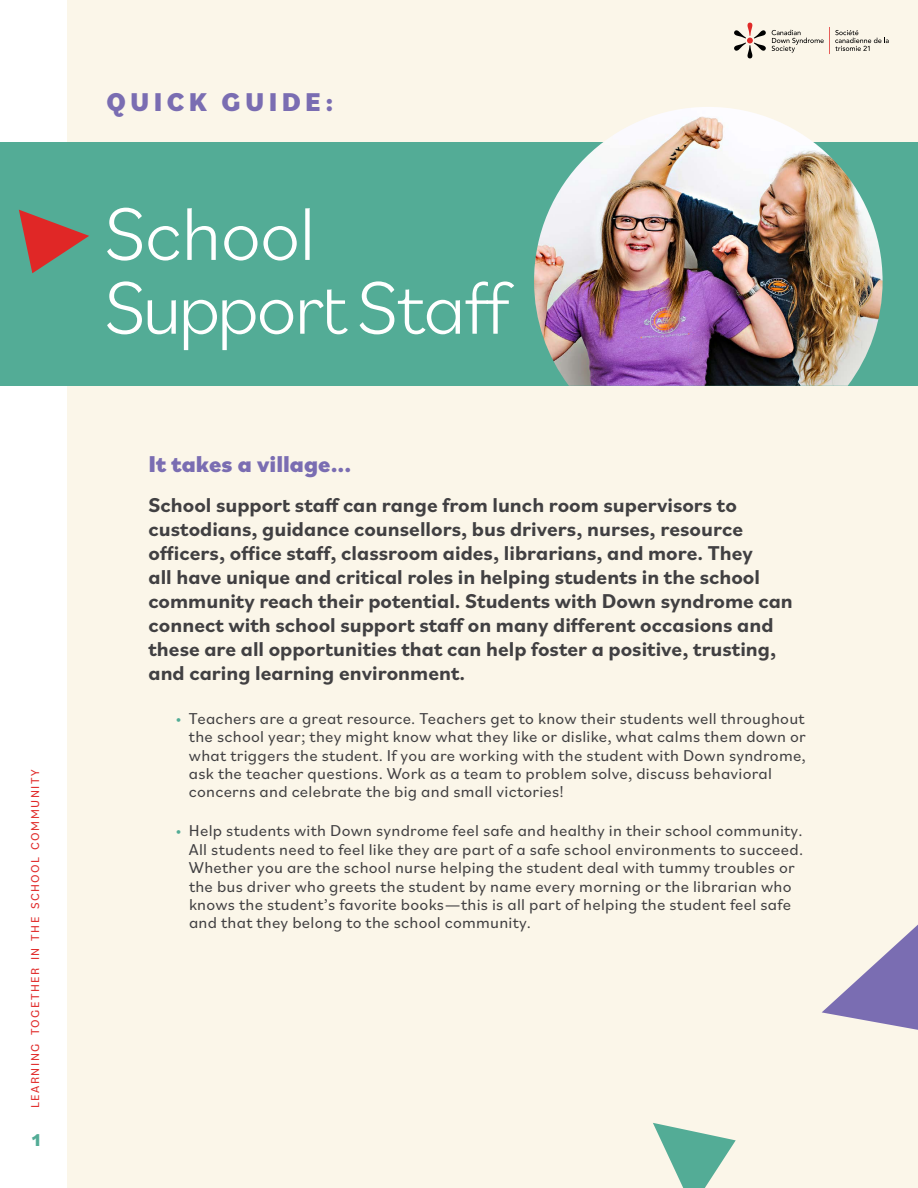
<style>
.page{position:relative;width:918px;height:1188px;background:#fff}
.page>*{position:absolute;margin:0;border:0;box-sizing:border-box;transform-origin:0 0}
.t1{font:300 78.15px/73.8px "Bilo";letter-spacing:-.02em;color:#fff}
.t2{font:800 27px "Bilo";letter-spacing:.16em;color:#7a6db2}
.t3{font:800 24px "Bilo";color:#7a6db2}
.t4{font:700 21px/24px "Bilo";color:#414042}
.t5{font:800 18px "Bilo";color:#53ac96}
.t6{font:16.5px/18.3px "Bilo";letter-spacing:.015em;color:#414042}
.t7{font:12px "Bilo";letter-spacing:.12em;color:#e02726}
.s1{color:#53ac96}
</style>
<div class="page">
<div style="left:68px;top:0;width:850px;height:1188px;background:#fbf6e9"></div>
<svg style="left:734px;top:23px;width:32px;height:35px"></svg>
<svg style="left:772px;top:27px;width:117px;height:27px"></svg>
<div style="left:0;top:142px;width:918px;height:244px;background:#53ac96"></div>
<svg style="left:19px;top:210px;width:70px;height:63px"></svg>
<img style="left:534px;top:107px;width:349px;height:279px">
<svg style="left:822px;top:925px;width:96px;height:105px"></svg>
<svg style="left:653px;top:1123px;width:83px;height:65px"></svg>
<p class="t7" style="left:27px;top:1108px;width:340px;rotate:-90deg">LEARNING TOGETHER IN THE SCHOOL COMMUNITY</p>
<p class="t5" style="left:32px;top:1127px;width:10px">1</p>
<h2 class="t2" style="left:106px;top:83px;width:228px">QUICK GUIDE:</h2>
<h1 class="t1" style="left:104px;top:194px;width:406px">School<br>Support Staff</h1>
<h3 class="t3" style="left:148px;top:447px;width:204px">It takes a village...</h3>
<p class="t4" style="left:148px;top:493px;width:646px">School support staff can range from lunch room supervisors to custodians, guidance counsellors, bus drivers, nurses, resource officers, office staff, classroom aides, librarians, and more. They<br>all have unique and critical roles in helping students in the school community reach their potential. Students with Down syndrome can connect with school support staff on many different occasions and these are all opportunities that can help foster a positive, trusting, and caring learning environment.</p>
<p class="t6" style="left:189px;top:709px;width:618px;text-indent:-13px"><span class="s1">•</span> Teachers are a great resource. Teachers get to know their students well throughout the school year; they might know what they like or dislike, what calms them down or what triggers the student. If you are working with the student with Down syndrome, ask the teacher questions. Work as a team to problem solve, discuss behavioral concerns and celebrate the big and small victories!</p>
<p class="t6" style="left:189px;top:821px;width:616px;text-indent:-13px"><span class="s1">•</span> Help students with Down syndrome feel safe and healthy in their school community.<br>All students need to feel like they are part of a safe school environments to succeed.<br>Whether you are the school nurse helping the student deal with tummy troubles or the bus driver who greets the student by name every morning or the librarian who knows the student’s favorite books—this is all part of helping the student feel safe and that they belong to the school community.</p>
</div>
